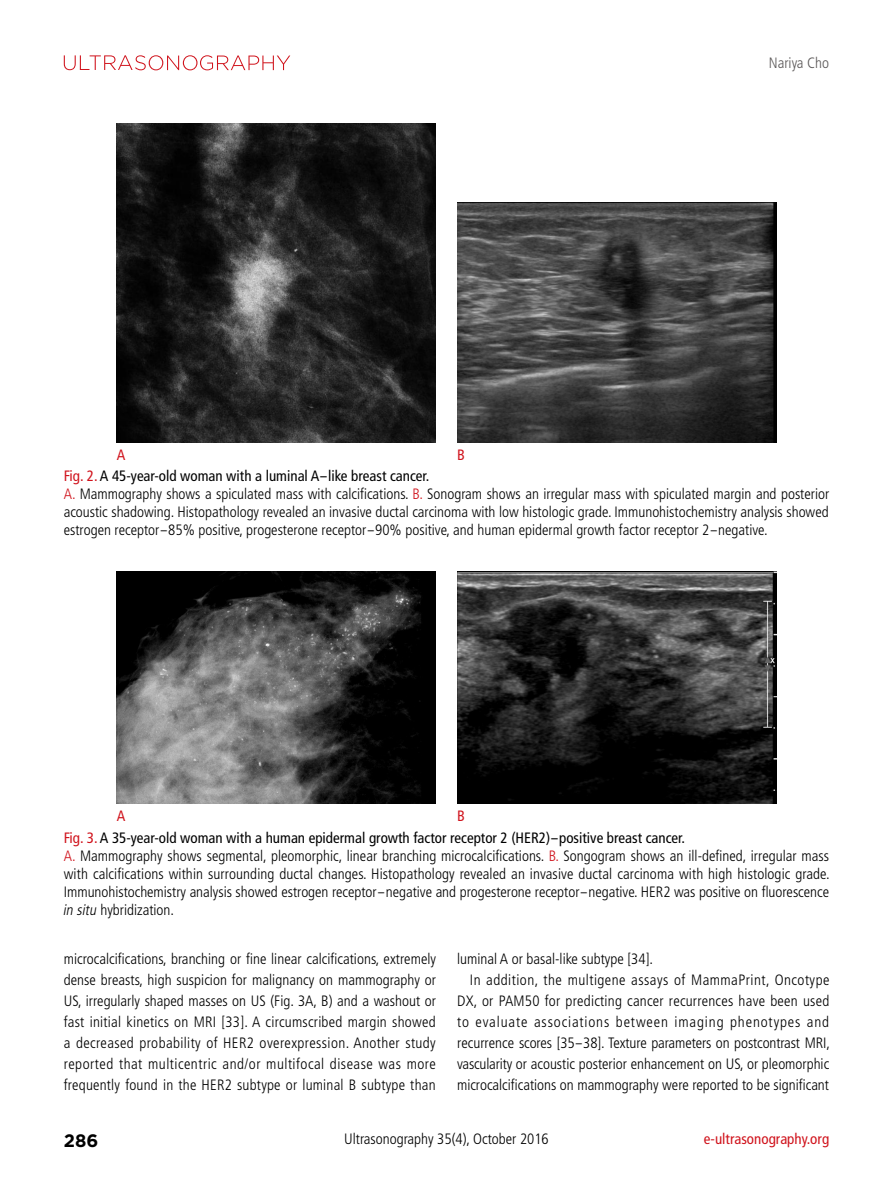
<style>
.page{position:relative;width:893px;height:1191px;background:#fff}
.page>*{position:absolute;margin:0;border:0;box-sizing:border-box;transform-origin:0 0}
.t1{font:700 18px "Gotham";color:#000}
.t2{font:300 condensed 15px/18px "Frutiger LT Std";color:#000}
.t3{font:300 condensed 15px "Frutiger LT Std";letter-spacing:.03em;color:#000}
.t4{font:300 condensed 15px "Frutiger LT Std";letter-spacing:.055em;color:#000}
.t5{font:condensed 15px "Frutiger LT Std";color:#d0131c}
.t6{font:300 condensed 15px "Frutiger LT Std";color:#5a5757}
.s1{font-weight:400;color:#d0131c}
.s2{font-weight:400}
.s3{color:#d0131c}
.s4{font-style:italic}
</style>
<div class="page">
<svg style="left:64px;top:55px;width:226px;height:15px"></svg>
<img style="left:117px;top:123px;width:319px;height:319px">
<img style="left:457px;top:202px;width:319px;height:240px">
<img style="left:117px;top:572px;width:319px;height:231px">
<img style="left:457px;top:572px;width:319px;height:231px">
<p class="t5" style="left:117px;top:446px;width:10px">A</p>
<p class="t5" style="left:457px;top:446px;width:9px">B</p>
<p class="t6" style="left:769px;top:54px;width:62px">Nariya Cho</p>
<p class="t2" style="left:64px;top:467px;width:767px"><span class="s1">Fig. 2.</span> <span class="s2">A 45-year-old woman with a luminal A-like breast cancer.<br></span><span class="s3">A.</span> Mammography shows a spiculated mass with calcifications. <span class="s3">B.</span> Sonogram shows an irregular mass with spiculated margin and posterior acoustic shadowing. Histopathology revealed an invasive ductal carcinoma with low histologic grade. Immunohistochemistry analysis showed estrogen receptor-85% positive, progesterone receptor-90% positive, and human epidermal growth factor receptor 2-negative.</p>
<p class="t5" style="left:117px;top:807px;width:10px">A</p>
<p class="t5" style="left:457px;top:807px;width:9px">B</p>
<p class="t2" style="left:63px;top:828px;width:768px"><span class="s1">Fig. 3.</span> <span class="s2">A 35-year-old woman with a human epidermal growth factor receptor 2 (HER2)-positive breast cancer.<br></span><span class="s3">A.</span> Mammography shows segmental, pleomorphic, linear branching microcalcifications. <span class="s3">B.</span> Songogram shows an ill-defined, irregular mass with calcifications within surrounding ductal changes. Histopathology revealed an invasive ductal carcinoma with high histologic grade.<br>Immunohistochemistry analysis showed estrogen receptor-negative and progesterone receptor-negative. HER2 was positive on fluorescence <span class="s4">in situ</span> hybridization.</p>
<p class="t2" style="left:64px;top:948px;width:374px;line-height:21px;text-align:justify">microcalcifications, branching or fine linear calcifications, extremely dense breasts, high suspicion for malignancy on mammography or US, irregularly shaped masses on US (Fig. 3A, B) and a washout or fast initial kinetics on MRI [33]. A circumscribed margin showed a decreased probability of HER2 overexpression. Another study reported that multicentric and/or multifocal disease was more frequently found in the HER2 subtype or luminal B subtype than</p>
<p class="t2" style="left:457px;top:949px;width:198px">luminal A or basal-like subtype [34].</p>
<p class="t3" style="left:470px;top:971px;width:361px">In addition, the multigene assays of MammaPrint, Oncotype</p>
<p class="t2" style="left:457px;top:991px;width:374px">DX, or PAM50 for predicting cancer recurrences have been used</p>
<p class="t4" style="left:457px;top:1013px;width:374px">to evaluate associations between imaging phenotypes and</p>
<p class="t2" style="left:457px;top:1033px;width:374px">recurrence scores [35-38]. Texture parameters on postcontrast MRI,</p>
<p class="t2" style="left:457px;top:1054px;width:374px">vascularity or acoustic posterior enhancement on US, or pleomorphic</p>
<p class="t2" style="left:457px;top:1075px;width:373px">microcalcifications on mammography were reported to be significant</p>
<p class="t1" style="left:64px;top:1130px;width:36px">286</p>
<p class="t2" style="left:344px;top:1130px;width:206px">Ultrasonography 35(4), October 2016</p>
<p class="t5" style="left:704px;top:1130px;width:127px">e-ultrasonography.org</p>
</div>
